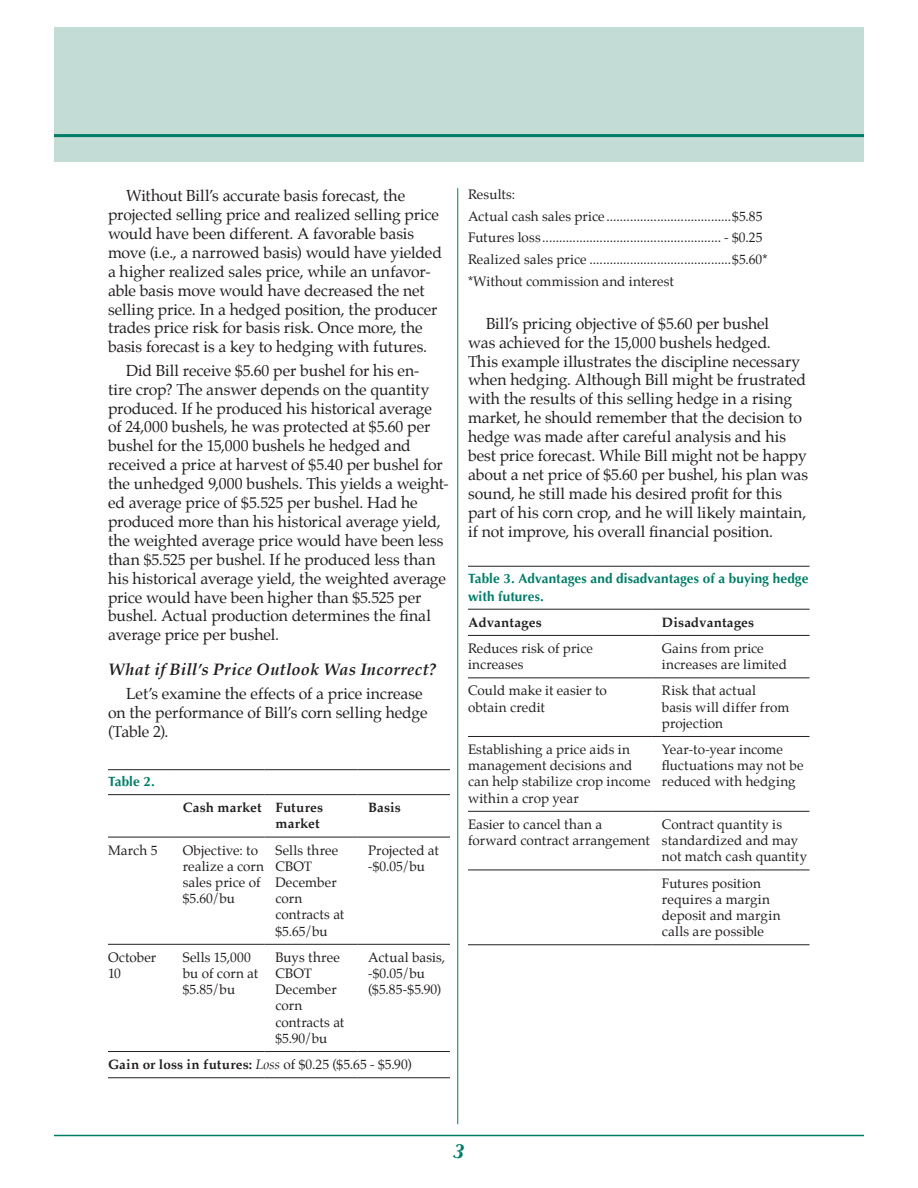
<style>
.page{position:relative;width:918px;height:1188px;background:#fff}
.page>*{position:absolute;margin:0;border:0;box-sizing:border-box;transform-origin:0 0}
.t1{font:italic 700 21px "Optima";color:#007d67}
.Sub_Paragraph_headin{font:italic 700 16.5px "Palatino";letter-spacing:.015em;color:#231f20}
.Body_text{font:15.75px/18.9px "Palatino";letter-spacing:-.005em;color:#231f20}
.Table_body_text{font:13.5px/16.2px "Palatino";letter-spacing:.01em;color:#231f20}
.Table_body_text-2{font:700 13.5px/16.2px "Palatino";letter-spacing:.015em;color:#231f20}
.Table_Header{font:700 13.5px/18px "Optima";letter-spacing:.005em;color:#007d67}
.s1{font-weight:400;font-style:italic}
.s2{font-weight:400}
</style>
<div class="page">
<hr style="left:457px;top:188px;width:1px;height:936px;background:#007d67">
<div style="left:54px;top:27px;width:810px;height:135px;background:#c3dcd6"></div>
<hr style="left:54px;top:134px;width:810px;height:3px;background:#007d67">
<hr style="left:54px;top:1135px;width:810px;height:1px;background:#007d67">
<hr style="left:108px;top:769px;width:64px;height:1px;background:#231f20">
<hr style="left:172px;top:769px;width:93px;height:1px;background:#231f20">
<hr style="left:265px;top:769px;width:92px;height:1px;background:#231f20">
<hr style="left:357px;top:769px;width:93px;height:1px;background:#231f20">
<hr style="left:108px;top:794px;width:64px;height:1px;background:#231f20">
<hr style="left:172px;top:794px;width:93px;height:1px;background:#231f20">
<hr style="left:265px;top:794px;width:92px;height:1px;background:#231f20">
<hr style="left:357px;top:794px;width:93px;height:1px;background:#231f20">
<hr style="left:108px;top:837px;width:64px;height:1px;background:#231f20">
<hr style="left:172px;top:837px;width:93px;height:1px;background:#231f20">
<hr style="left:265px;top:837px;width:92px;height:1px;background:#231f20">
<hr style="left:357px;top:837px;width:93px;height:1px;background:#231f20">
<hr style="left:108px;top:944px;width:64px;height:1px;background:#231f20">
<hr style="left:172px;top:944px;width:93px;height:1px;background:#231f20">
<hr style="left:265px;top:944px;width:92px;height:1px;background:#231f20">
<hr style="left:357px;top:944px;width:93px;height:1px;background:#231f20">
<hr style="left:108px;top:1051px;width:64px;height:1px;background:#231f20">
<hr style="left:172px;top:1051px;width:93px;height:1px;background:#231f20">
<hr style="left:265px;top:1051px;width:92px;height:1px;background:#231f20">
<hr style="left:357px;top:1051px;width:93px;height:1px;background:#231f20">
<hr style="left:108px;top:1077px;width:64px;height:1px;background:#231f20">
<hr style="left:172px;top:1077px;width:93px;height:1px;background:#231f20">
<hr style="left:265px;top:1077px;width:92px;height:1px;background:#231f20">
<hr style="left:357px;top:1077px;width:93px;height:1px;background:#231f20">
<hr style="left:468px;top:566px;width:183px;height:1px;background:#231f20">
<hr style="left:651px;top:566px;width:159px;height:1px;background:#231f20">
<hr style="left:468px;top:609px;width:183px;height:1px;background:#231f20">
<hr style="left:651px;top:609px;width:159px;height:1px;background:#231f20">
<hr style="left:468px;top:635px;width:183px;height:1px;background:#231f20">
<hr style="left:651px;top:635px;width:159px;height:1px;background:#231f20">
<hr style="left:468px;top:677px;width:183px;height:1px;background:#231f20">
<hr style="left:651px;top:677px;width:159px;height:1px;background:#231f20">
<hr style="left:468px;top:736px;width:183px;height:1px;background:#231f20">
<hr style="left:651px;top:736px;width:159px;height:1px;background:#231f20">
<hr style="left:468px;top:811px;width:183px;height:1px;background:#231f20">
<hr style="left:651px;top:811px;width:159px;height:1px;background:#231f20">
<hr style="left:468px;top:870px;width:183px;height:1px;background:#231f20">
<hr style="left:651px;top:870px;width:159px;height:1px;background:#231f20">
<hr style="left:468px;top:944px;width:183px;height:1px;background:#231f20">
<hr style="left:651px;top:944px;width:159px;height:1px;background:#231f20">
<p class="Body_text" style="left:108px;top:186px;width:335px;text-indent:18px">Without Bill’s accurate basis forecast, the projected selling price and realized selling price would have been different. A favorable basis move (i.e., a narrowed basis) would have yielded a higher realized sales price, while an unfavor&shy;able basis move would have decreased the net selling price. In a hedged position, the producer trades price risk for basis risk. Once more, the basis forecast is a key to hedging with futures.</p>
<p class="Body_text" style="left:108px;top:361px;width:342px;text-indent:18px">Did Bill receive $5.60 per bushel for his en-<br>tire crop? The answer depends on the quantity produced. If he produced his historical average of 24,000 bushels, he was protected at $5.60 per bushel for the 15,000 bushels he hedged and received a price at harvest of $5.40 per bushel for the unhedged 9,000 bushels. This yields a weight&shy;ed average price of $5.525 per bushel. Had he produced more than his historical average yield, the weighted average price would have been less than $5.525 per bushel. If he produced less than his historical average yield, the weighted average price would have been higher than $5.525 per bushel. Actual production determines the final average price per bushel.</p>
<p class="Sub_Paragraph_headin" style="left:108px;top:656px;width:330px">What if Bill’s Price Outlook Was Incorrect?</p>
<p class="Body_text" style="left:108px;top:685px;width:321px;text-indent:18px">Let’s examine the effects of a price increase on the performance of Bill’s corn selling hedge (Table 2).</p>
<p class="Table_Header" style="left:108px;top:773px;width:49px">Table 2.</p>
<p class="Table_body_text-2" style="left:183px;top:799px;width:81px">Cash market</p>
<p class="Table_body_text-2" style="left:275px;top:799px;width:49px">Futures market</p>
<p class="Table_body_text-2" style="left:368px;top:799px;width:34px">Basis</p>
<p class="Table_body_text" style="left:108px;top:842px;width:51px">March 5</p>
<p class="Table_body_text" style="left:183px;top:842px;width:83px">Objective: to realize a corn sales price of $5.60/bu</p>
<p class="Table_body_text" style="left:275px;top:842px;width:70px">Sells three<br>CBOT<br>December corn contracts at $5.65/bu</p>
<p class="Table_body_text" style="left:368px;top:842px;width:72px">Projected at -$0.05/bu</p>
<p class="Table_body_text" style="left:108px;top:949px;width:50px">October<br>10</p>
<p class="Table_body_text" style="left:183px;top:949px;width:77px">Sells 15,000 bu of corn at $5.85/bu</p>
<p class="Table_body_text" style="left:275px;top:949px;width:70px">Buys three<br>CBOT<br>December corn contracts at $5.90/bu</p>
<p class="Table_body_text" style="left:368px;top:949px;width:79px">Actual basis, -$0.05/bu ($5.85-$5.90)</p>
<p class="Table_body_text-2" style="left:108px;top:1056px;width:305px">Gain or loss in futures: <span class="s1">Loss</span> <span class="s2">of $0.25 ($5.65 - $5.90)</span></p>
<p class="Table_body_text" style="left:468px;top:187px;width:49px">Results:</p>
<p class="Table_body_text" style="left:468px;top:208px;width:296px">Actual cash sales price .....................................$5.85</p>
<p class="Table_body_text" style="left:468px;top:230px;width:296px">Futures loss..................................................... - $0.25</p>
<p class="Table_body_text" style="left:468px;top:251px;width:301px">Realized sales price ..........................................$5.60*</p>
<p class="Table_body_text" style="left:468px;top:273px;width:208px">*Without commission and interest</p>
<p class="Body_text" style="left:468px;top:314px;width:342px;text-indent:18px">Bill’s pricing objective of $5.60 per bushel<br>was achieved for the 15,000 bushels hedged.<br>This example illustrates the discipline necessary when hedging. Although Bill might be frustrated with the results of this selling hedge in a rising market, he should remember that the decision to hedge was made after careful analysis and his best price forecast. While Bill might not be happy about a net price of $5.60 per bushel, his plan was sound, he still made his desired profit for this part of his corn crop, and he will likely maintain, if not improve, his overall financial position.</p>
<p class="Table_Header" style="left:468px;top:569px;width:342px">Table 3. Advantages and disadvantages of a buying hedge with futures.</p>
<p class="Table_body_text-2" style="left:468px;top:614px;width:75px">Advantages</p>
<p class="Table_body_text-2" style="left:662px;top:614px;width:94px">Disadvantages</p>
<p class="Table_body_text" style="left:468px;top:640px;width:127px">Reduces risk of price increases</p>
<p class="Table_body_text" style="left:662px;top:640px;width:127px">Gains from price increases are limited</p>
<p class="Table_body_text" style="left:468px;top:683px;width:140px">Could make it easier to obtain credit</p>
<p class="Table_body_text" style="left:662px;top:683px;width:129px">Risk that actual basis will differ from projection</p>
<p class="Table_body_text" style="left:468px;top:741px;width:184px">Establishing a price aids in management decisions and can help stabilize crop income within a crop year</p>
<p class="Table_body_text" style="left:662px;top:741px;width:143px">Year-to-year income fluctuations may not be reduced with hedging</p>
<p class="Table_body_text" style="left:468px;top:816px;width:183px">Easier to cancel than a forward contract arrangement</p>
<p class="Table_body_text" style="left:662px;top:816px;width:147px">Contract quantity is standardized and may not match cash quantity</p>
<p class="Table_body_text" style="left:662px;top:875px;width:120px">Futures position requires a margin deposit and margin calls are possible</p>
<h1 class="t1" style="left:453px;top:1139px;width:13px">3</h1>
</div>
